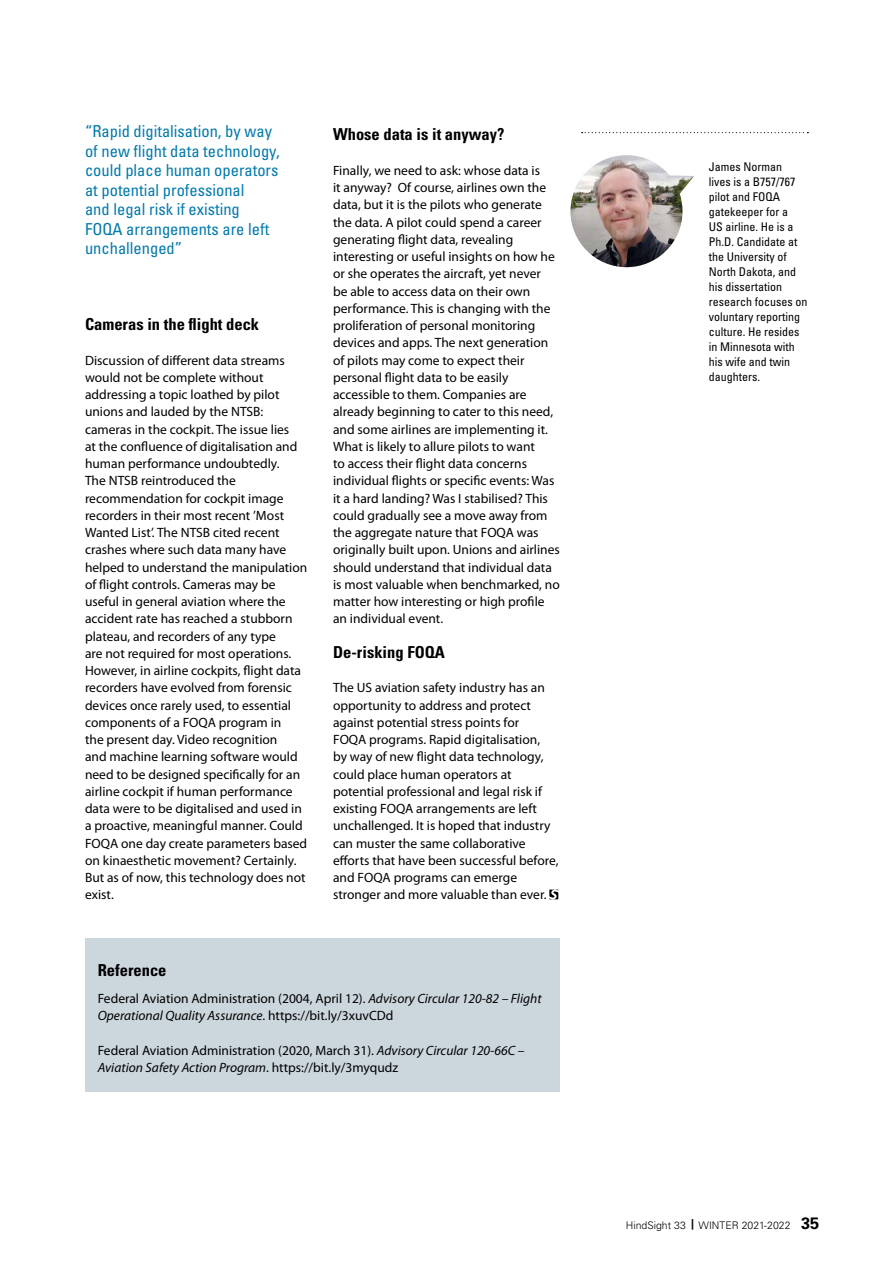
<style>
.page{position:relative;width:893px;height:1263px;background:#fff}
.page>*{position:absolute;margin:0;border:0;box-sizing:border-box;transform-origin:0 0}
.t1{font:condensed 16.5px/19.5px "Univers LT Std";color:#007aad}
.t2{font:700 condensed 16.5px "Univers LT Std";color:#000}
.t3{font:13.5px/17.2px "Myriad Pro";color:#000}
.t4{font:condensed 12px/15px "Univers LT Std";color:#000}
.t5{font:300 10.5px "Univers LT Std";color:#000}
.s1{font-style:italic}
.s2{font-weight:700}
.s3{font-weight:700;font-size:16.5px}
</style>
<div class="page">
<svg style="left:549px;top:889px;width:9px;height:10px"></svg>
<div style="left:85px;top:939px;width:475px;height:153px;background:#ccd7dd"></div>
<svg style="left:582px;top:132px;width:226px;height:1px"></svg>
<img style="left:570px;top:155px;width:124px;height:112px">
<p class="t1" style="left:85px;top:122px;width:196px">“Rapid digitalisation, by way of new flight data technology, could place human operators at potential professional<br>and legal risk if existing<br>FOQA arrangements are left unchallenged”</p>
<p class="t2" style="left:85px;top:314px;width:176px">Cameras in the flight deck</p>
<p class="t3" style="left:85px;top:352px;width:224px">Discussion of different data streams would not be complete without addressing a topic loathed by pilot unions and lauded by the NTSB: cameras in the cockpit. The issue lies<br>at the confluence of digitalisation and human performance undoubtedly.<br>The NTSB reintroduced the recommendation for cockpit image recorders in their most recent ’Most Wanted List’. The NTSB cited recent crashes where such data many have helped to understand the manipulation of flight controls. Cameras may be useful in general aviation where the accident rate has reached a stubborn plateau, and recorders of any type<br>are not required for most operations.<br>However, in airline cockpits, flight data recorders have evolved from forensic devices once rarely used, to essential components of a FOQA program in<br>the present day. Video recognition<br>and machine learning software would need to be designed specifically for an airline cockpit if human performance data were to be digitalised and used in a proactive, meaningful manner. Could FOQA one day create parameters based on kinaesthetic movement? Certainly.<br>But as of now, this technology does not exist.</p>
<p class="t2" style="left:333px;top:124px;width:173px">Whose data is it anyway?</p>
<p class="t3" style="left:333px;top:162px;width:228px">Finally, we need to ask: whose data is<br>it anyway? Of course, airlines own the data, but it is the pilots who generate the data. A pilot could spend a career generating flight data, revealing interesting or useful insights on how he or she operates the aircraft, yet never<br>be able to access data on their own performance. This is changing with the proliferation of personal monitoring devices and apps. The next generation of pilots may come to expect their personal flight data to be easily accessible to them. Companies are already beginning to cater to this need, and some airlines are implementing it.<br>What is likely to allure pilots to want<br>to access their flight data concerns individual flights or specific events: Was it a hard landing? Was I stabilised? This could gradually see a move away from the aggregate nature that FOQA was originally built upon. Unions and airlines should understand that individual data is most valuable when benchmarked, no matter how interesting or high profile an individual event.</p>
<p class="t2" style="left:333px;top:642px;width:113px">De-risking FOQA</p>
<p class="t3" style="left:333px;top:679px;width:227px">The US aviation safety industry has an opportunity to address and protect against potential stress points for<br>FOQA programs. Rapid digitalisation,<br>by way of new flight data technology, could place human operators at potential professional and legal risk if existing FOQA arrangements are left unchallenged. It is hoped that industry can muster the same collaborative efforts that have been successful before, and FOQA programs can emerge stronger and more valuable than ever.</p>
<p class="t2" style="left:98px;top:960px;width:70px">Reference</p>
<p class="t3" style="left:98px;top:990px;width:445px">Federal Aviation Administration (2004, April 12). <span class="s1">Advisory Circular 120-82 – Flight<br>Operational Quality Assurance</span>. https://bit.ly/3xuvCDd</p>
<p class="t3" style="left:98px;top:1042px;width:428px">Federal Aviation Administration (2020, March 31). <span class="s1">Advisory Circular 120-66C –<br>Aviation Safety Action Program</span>. https://bit.ly/3myqudz</p>
<p class="t4" style="left:709px;top:160px;width:100px">James Norman<br>lives is a B757/767 pilot and FOQA gatekeeper for a<br>US airline. He is a<br>Ph.D. Candidate at the University of<br>North Dakota, and his dissertation research focuses on voluntary reporting culture. He resides in Minnesota with his wife and twin daughters.</p>
<p class="t5" style="left:626px;top:1219px;width:195px">HindSight 33 <span class="s2">|</span> WINTER 2021-2022 <span class="s3">35</span></p>
</div>
